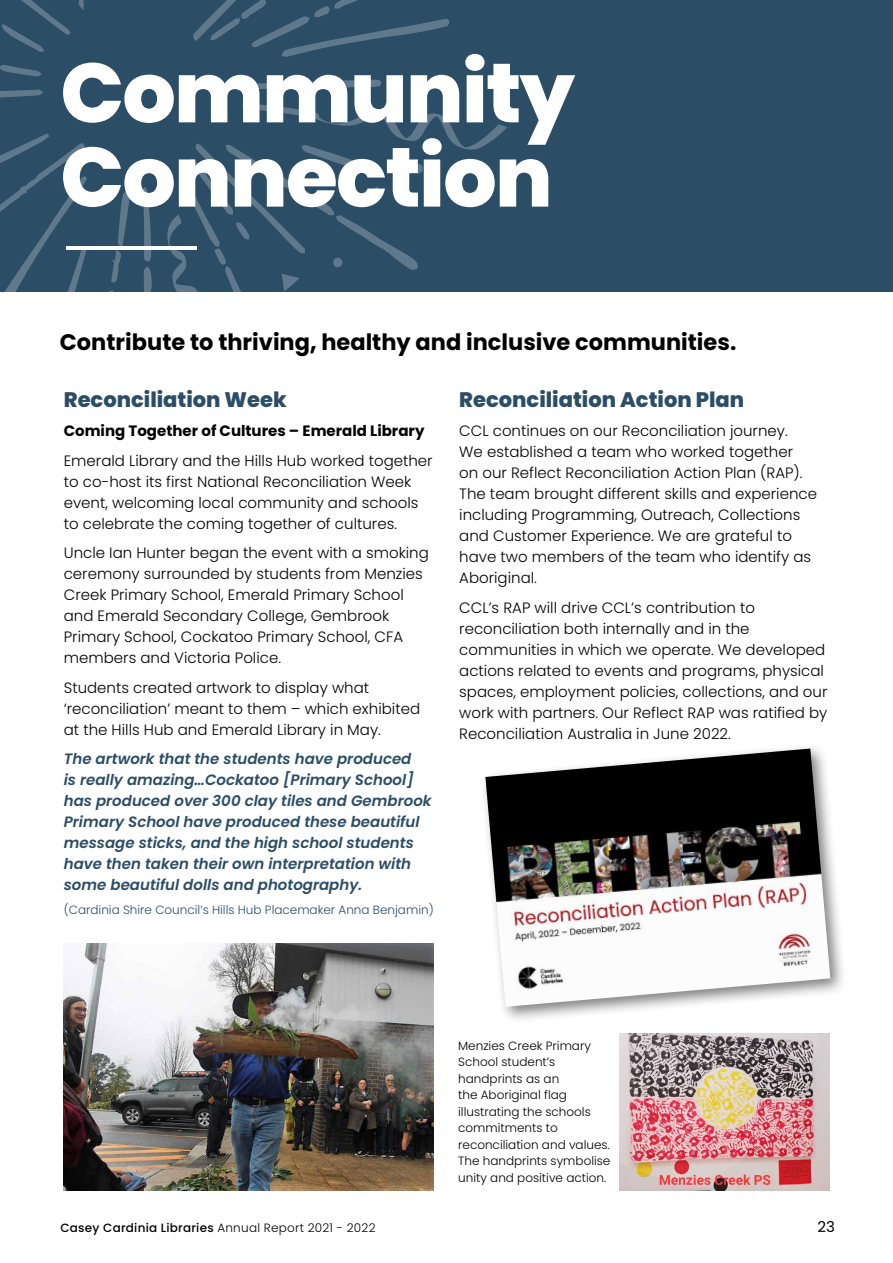
<style>
.page{position:relative;width:893px;height:1263px;background:#fff}
.page>*{position:absolute;margin:0;border:0;box-sizing:border-box;transform-origin:0 0}
.t1{font:200 93.6px "Poppins";color:#fff}
.t2{font:800 84px/84.3px "Poppins";letter-spacing:-.02em;color:#fff}
.t3{font:700 22.5px "Poppins";color:#000}
.t4{font:800 21px "Poppins";color:#2c4d66}
.t5{font:300 15px/21px "Poppins";color:#000}
.t6{font:italic 600 15px/21px "Poppins";color:#2c4d66}
.t7{font:700 15px "Poppins";color:#000}
.t8{font:15px "Poppins";color:#000}
.t9{font:300 12px/16.5px "Poppins";color:#000}
.t10{font:300 12px "Poppins";color:#2c4d66}
.t11{font:500 12px "Poppins";letter-spacing:.02em;color:#000}
.s1{font-weight:300}
</style>
<div class="page">
<div style="left:0;top:0;width:893px;height:291px;background:#2c4d66"></div>
<svg style="left:0;top:89px;width:43px;height:9px"></svg>
<svg style="left:235px;top:80px;width:146px;height:10px"></svg>
<svg style="left:0;top:65px;width:42px;height:12px"></svg>
<svg style="left:1px;top:0;width:83px;height:52px"></svg>
<svg style="left:193px;top:0;width:256px;height:57px"></svg>
<svg style="left:142px;top:103px;width:366px;height:189px"></svg>
<svg style="left:0;top:133px;width:130px;height:159px"></svg>
<div style="left:479px;top:742px;width:368px;height:282px;background:#000;opacity:.5"></div>
<img style="left:485px;top:748px;width:345px;height:259px">
<img style="left:64px;top:944px;width:370px;height:246px">
<img style="left:619px;top:1033px;width:210px;height:158px">
<h2 class="t2" style="left:60px;top:51px;width:516px">Community<br>Connection</h2>
<h1 class="t1" style="left:60px;top:156px;width:143px">____</h1>
<h3 class="t3" style="left:60px;top:329px;width:678px">Contribute to thriving, healthy and inclusive communities.</h3>
<h3 class="t4" style="left:64px;top:387px;width:224px">Reconciliation Week</h3>
<p class="t7" style="left:64px;top:422px;width:362px">Coming Together of Cultures – Emerald Library</p>
<p class="t5" style="left:64px;top:450px;width:370px">Emerald Library and the Hills Hub worked together to co-host its first National Reconciliation Week event, welcoming local community and schools to celebrate the coming together of cultures.</p>
<p class="t5" style="left:64px;top:543px;width:367px">Uncle Ian Hunter began the event with a smoking ceremony surrounded by students from Menzies Creek Primary School, Emerald Primary School and Emerald Secondary College, Gembrook Primary School, Cockatoo Primary School, CFA members and Victoria Police.</p>
<p class="t5" style="left:64px;top:677px;width:358px">Students created artwork to display what ‘reconciliation’ meant to them – which exhibited at the Hills Hub and Emerald Library in May.</p>
<p class="t6" style="left:64px;top:749px;width:369px">The artwork that the students have produced<br>is really amazing…Cockatoo [Primary School] has produced over 300 clay tiles and Gembrook Primary School have produced these beautiful message sticks, and the high school students have then taken their own interpretation with some beautiful dolls and photography.</p>
<p class="t10" style="left:64px;top:903px;width:371px">(Cardinia Shire Council’s Hills Hub Placemaker Anna Benjamin)</p>
<h3 class="t4" style="left:459px;top:387px;width:287px">Reconciliation Action Plan</h3>
<p class="t5" style="left:459px;top:421px;width:359px">CCL continues on our Reconciliation journey.<br>We established a team who worked together<br>on our Reflect Reconciliation Action Plan (RAP).<br>The team brought different skills and experience including Programming, Outreach, Collections and Customer Experience. We are grateful to have two members of the team who identify as Aboriginal.</p>
<p class="t5" style="left:459px;top:597px;width:370px">CCL’s RAP will drive CCL’s contribution to reconciliation both internally and in the communities in which we operate. We developed actions related to events and programs, physical spaces, employment policies, collections, and our work with partners. Our Reflect RAP was ratified by Reconciliation Australia in June 2022.</p>
<p class="t9" style="left:458px;top:1037px;width:154px">Menzies Creek Primary<br>School student’s handprints as an<br>the Aboriginal flag illustrating the schools commitments to reconciliation and values.<br>The handprints symbolise unity and positive action.</p>
<p class="t11" style="left:60px;top:1221px;width:317px">Casey Cardinia Libraries <span class="s1">Annual Report 2021 - 2022</span></p>
<p class="t8" style="left:817px;top:1218px;width:19px">23</p>
</div>
